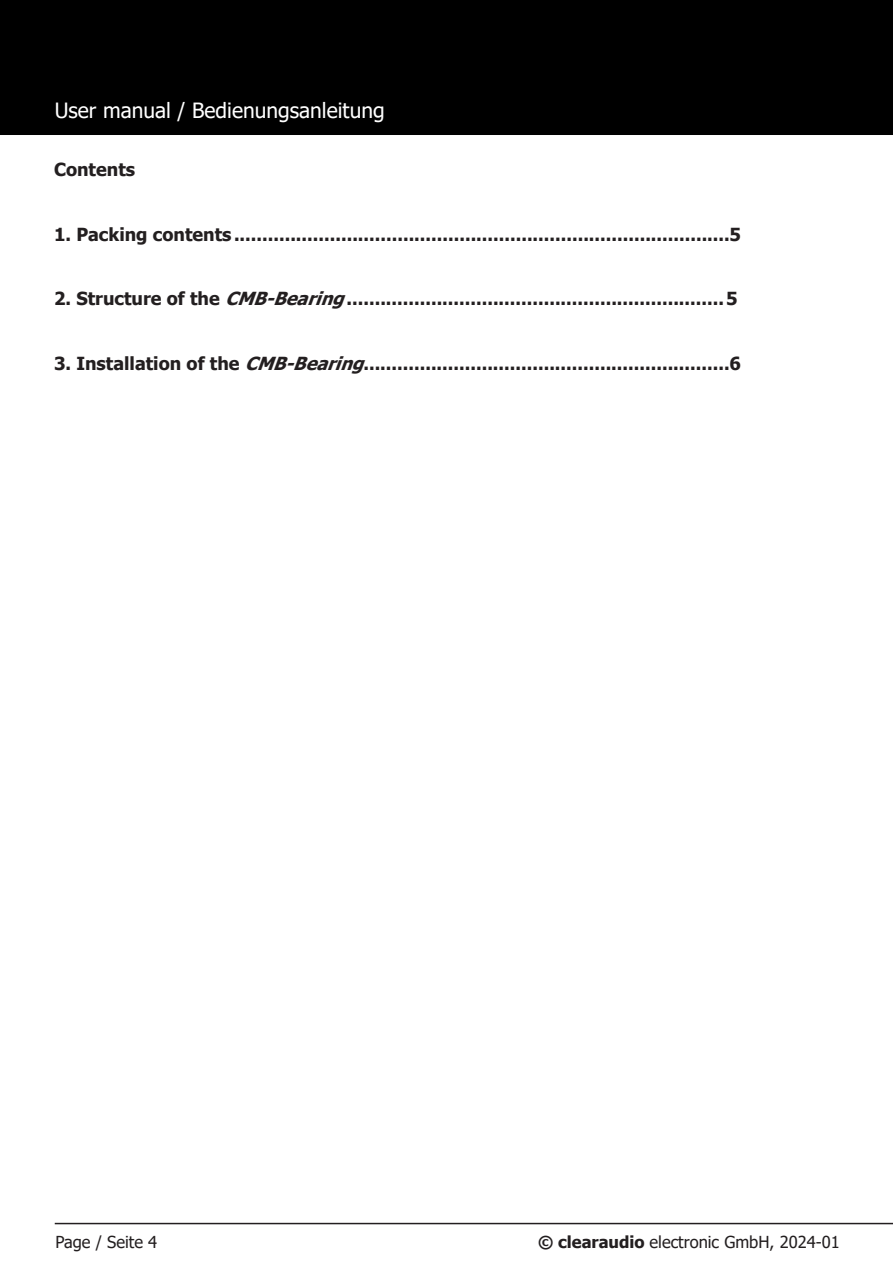
<style>
.page{position:relative;width:893px;height:1263px;background:#fff}
.page>*{position:absolute;margin:0;border:0;box-sizing:border-box;transform-origin:0 0}
.t1{font:21px "Tahoma";color:#fff}
.t2{font:700 18px "Tahoma";color:#231f20}
.t3{font:16.5px "Tahoma";color:#231f20}
.s1{font-style:italic}
.s2{font-weight:700}
</style>
<div class="page">
<div style="left:0;top:0;width:893px;height:135px;background:#000"></div>
<hr style="left:55px;top:1223px;width:838px;height:1px;background:#231f20">
<p class="t1" style="left:55px;top:96px;width:331px">User manual / Bedienungsanleitung</p>
<p class="t2" style="left:54px;top:157px;width:83px">Contents</p>
<p class="t2" style="left:54px;top:221px;width:688px">1. Packing contents ........................................................................................5</p>
<p class="t2" style="left:54px;top:286px;width:685px">2. Structure of the <span class="s1">CMB-Bearing</span>...................................................................5</p>
<p class="t2" style="left:54px;top:351px;width:688px">3. Installation of the <span class="s1">CMB-Bearing</span>.................................................................6</p>
<p class="t3" style="left:55px;top:1231px;width:103px">Page / Seite 4</p>
<p class="t3" style="left:538px;top:1231px;width:303px"><span class="s2">© clearaudio</span> electronic GmbH, 2024-01</p>
</div>
